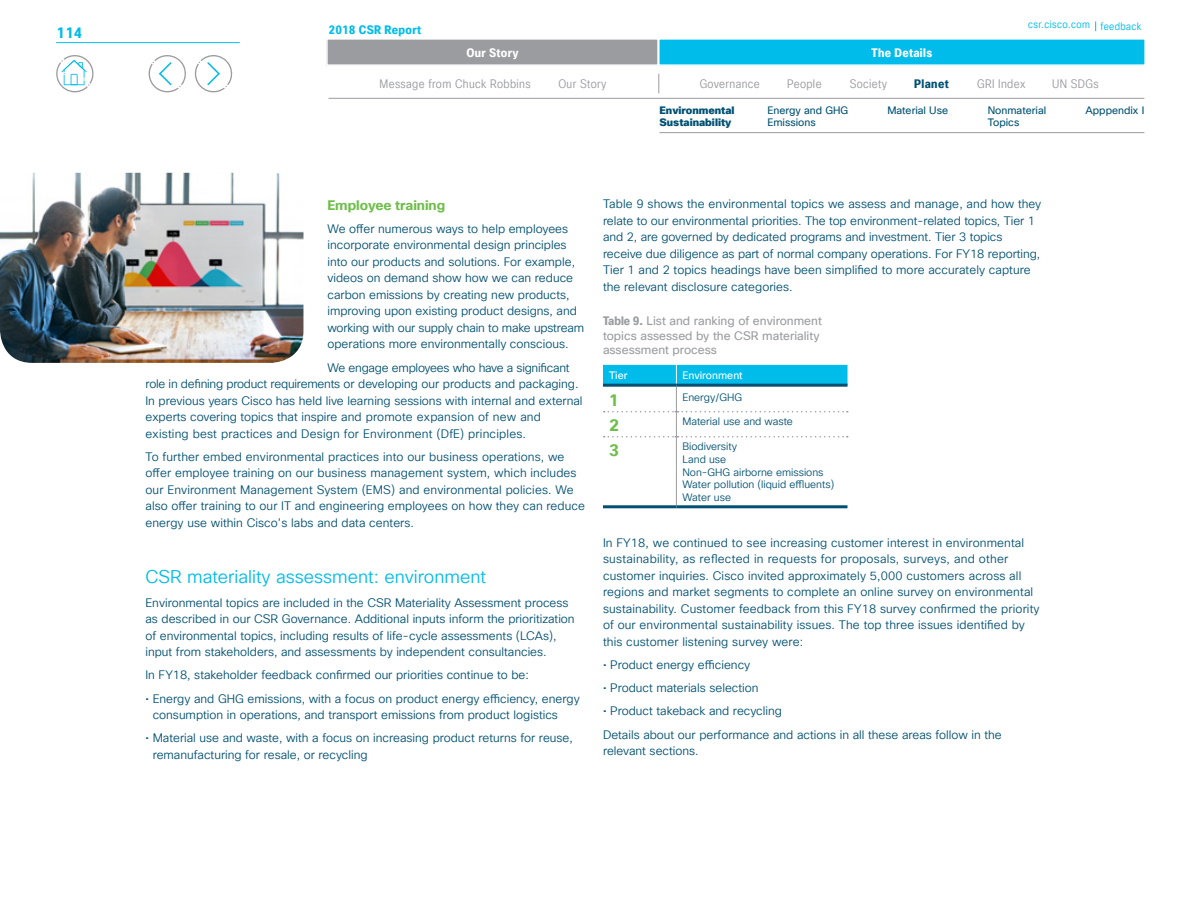
<style>
.page{position:relative;width:1188px;height:918px;background:#fff}
.page>*{position:absolute;margin:0;border:0;box-sizing:border-box;transform-origin:0 0}
.t1{font:18px "Cisco Sans TT Light";color:#00bceb}
.t2{font:700 16.5px "Cisco Sans TT";color:#6ebe4a}
.t3{font:700 condensed 15px "Cisco Sans TT";color:#00bceb}
.t4{font:700 13.5px "Cisco Sans TT";color:#6ebe4a}
.t5{font:12px/16.5px "Cisco Sans TT Light";color:#005072}
.t6{font:12px/14.4px "Cisco Sans TT";color:#9b9ca0}
.t7{font:300 12px "Cisco Sans TT Condensed";letter-spacing:.03em;color:#9b9ca0}
.t8{font:700 condensed 12px "Cisco Sans TT";letter-spacing:.03em;color:#fff}
.t9{font:700 condensed 12px "Cisco Sans TT";letter-spacing:.03em;color:#00bceb}
.t10{font:700 condensed 12px "Cisco Sans TT";letter-spacing:.03em;color:#005072}
.t11{font:10.5px/12.6px "Cisco Sans TT Light";color:#005072}
.t12{font:10.5px "Cisco Sans TT";color:#005072}
.t13{font:800 10.5px/12.6px "Cisco Sans TT";color:#005072}
.t14{font:300 10.5px "Cisco Sans TT Condensed";letter-spacing:.03em;color:#00bceb}
.t15{font:10.5px "Cisco Sans TT";color:#fff}
.s1{font-weight:700;font-stretch:condensed}
</style>
<div class="page">
<svg style="left:148px;top:55px;width:38px;height:38px"></svg>
<svg style="left:194px;top:55px;width:39px;height:38px"></svg>
<img style="left:0;top:173px;width:303px;height:190px">
<svg style="left:603px;top:365px;width:245px;height:73px"></svg>
<hr style="left:676px;top:437px;width:1px;height:68px;background:#9b9ca0">
<hr style="left:603px;top:384px;width:73px;height:3px;background:#005072">
<hr style="left:676px;top:384px;width:172px;height:3px;background:#005072">
<hr style="left:603px;top:505px;width:73px;height:3px;background:#005072">
<hr style="left:676px;top:505px;width:172px;height:3px;background:#005072">
<div style="left:327px;top:39px;width:331px;height:26px;background:#9b9ca0"></div>
<div style="left:326px;top:38px;width:333px;height:28px;border:2px solid #fff"></div>
<div style="left:659px;top:39px;width:486px;height:26px;background:#00bceb"></div>
<div style="left:658px;top:38px;width:488px;height:28px;border:2px solid #fff"></div>
<svg style="left:56px;top:55px;width:38px;height:38px"></svg>
<hr style="left:56px;top:42px;width:184px;height:1px;background:#00bceb">
<hr style="left:328px;top:98px;width:816px;height:1px;background:#9b9ca0">
<svg style="left:659px;top:74px;width:1px;height:19px"></svg>
<hr style="left:660px;top:132px;width:484px;height:1px;background:#9b9ca0">
<p class="t3" style="left:56px;top:23px;width:28px">114</p>
<p class="t9" style="left:328px;top:22px;width:94px">2018 CSR Report</p>
<p class="t8" style="left:466px;top:45px;width:54px">Our Story</p>
<p class="t8" style="left:872px;top:45px;width:62px">The Details</p>
<p class="t14" style="left:1028px;top:18px;width:115px">csr.cisco.com feedback</p>
<p class="t7" style="left:380px;top:76px;width:153px">Message from Chuck Robbins</p>
<p class="t7" style="left:558px;top:76px;width:50px">Our Story</p>
<p class="t7" style="left:700px;top:76px;width:62px">Governance</p>
<p class="t7" style="left:787px;top:76px;width:36px">People</p>
<p class="t7" style="left:850px;top:76px;width:39px">Society</p>
<p class="t10" style="left:914px;top:76px;width:36px">Planet</p>
<p class="t7" style="left:977px;top:76px;width:50px">GRI Index</p>
<p class="t7" style="left:1052px;top:76px;width:48px">UN SDGs</p>
<p class="t12" style="left:767px;top:103px;width:82px">Energy and GHG</p>
<p class="t12" style="left:887px;top:103px;width:62px">Material Use</p>
<p class="t12" style="left:767px;top:116px;width:50px">Emissions</p>
<p class="t13" style="left:660px;top:104px;width:76px">Environmental<br>Sustainability</p>
<p class="t12" style="left:988px;top:103px;width:60px">Nonmaterial</p>
<p class="t12" style="left:1085px;top:103px;width:60px">Apppendix I</p>
<p class="t12" style="left:988px;top:116px;width:33px">Topics</p>
<p class="t4" style="left:327px;top:196px;width:119px">Employee training</p>
<p class="t5" style="left:327px;top:221px;width:258px">We offer numerous ways to help employees incorporate environmental design principles into our products and solutions. For example, videos on demand show how we can reduce carbon emissions by creating new products, improving upon existing product designs, and working with our supply chain to make upstream operations more environmentally conscious.</p>
<p class="t5" style="left:146px;top:359px;width:439px;text-indent:182px">We engage employees who have a significant role in defining product requirements or developing our products and packaging.<br>In previous years Cisco has held live learning sessions with internal and external experts covering topics that inspire and promote expansion of new and existing best practices and Design for Environment (DfE) principles.</p>
<p class="t5" style="left:146px;top:449px;width:441px">To further embed environmental practices into our business operations, we offer employee training on our business management system, which includes our Environment Management System (EMS) and environmental policies. We also offer training to our IT and engineering employees on how they can reduce energy use within Cisco’s labs and data centers.</p>
<h1 class="t1" style="left:146px;top:565px;width:342px">CSR materiality assessment: environment</h1>
<p class="t5" style="left:146px;top:595px;width:431px">Environmental topics are included in the CSR Materiality Assessment process as described in our CSR Governance. Additional inputs inform the prioritization of environmental topics, including results of life-cycle assessments (LCAs), input from stakeholders, and assessments by independent consultancies.</p>
<p class="t5" style="left:146px;top:667px;width:385px">In FY18, stakeholder feedback confirmed our priorities continue to be:</p>
<p class="t5" style="left:153px;top:691px;width:429px;text-indent:-7px">• Energy and GHG emissions, with a focus on product energy efficiency, energy consumption in operations, and transport emissions from product logistics</p>
<p class="t5" style="left:153px;top:730px;width:422px;text-indent:-7px">• Material use and waste, with a focus on increasing product returns for reuse, remanufacturing for resale, or recycling</p>
<p class="t5" style="left:603px;top:196px;width:440px">Table 9 shows the environmental topics we assess and manage, and how they relate to our environmental priorities. The top environment-related topics, Tier 1 and 2, are governed by dedicated programs and investment. Tier 3 topics receive due diligence as part of normal company operations. For FY18 reporting, Tier 1 and 2 topics headings have been simplified to more accurately capture the relevant disclosure categories.</p>
<p class="t6" style="left:603px;top:314px;width:220px"><span class="s1">Table 9.</span> List and ranking of environment topics assessed by the CSR materiality assessment process</p>
<p class="t15" style="left:609px;top:369px;width:20px">Tier</p>
<p class="t15" style="left:682px;top:369px;width:62px">Environment</p>
<h2 class="t2" style="left:609px;top:389px;width:11px">1</h2>
<p class="t11" style="left:682px;top:391px;width:61px">Energy/GHG</p>
<h2 class="t2" style="left:609px;top:414px;width:11px">2</h2>
<p class="t11" style="left:682px;top:416px;width:112px">Material use and waste</p>
<h2 class="t2" style="left:609px;top:439px;width:11px">3</h2>
<p class="t11" style="left:682px;top:441px;width:153px">Biodiversity<br>Land use<br>Non-GHG airborne emissions<br>Water pollution (liquid effluents)<br>Water use</p>
<p class="t5" style="left:603px;top:535px;width:438px">In FY18, we continued to see increasing customer interest in environmental sustainability, as reflected in requests for proposals, surveys, and other customer inquiries. Cisco invited approximately 5,000 customers across all regions and market segments to complete an online survey on environmental sustainability. Customer feedback from this FY18 survey confirmed the priority of our environmental sustainability issues. The top three issues identified by this customer listening survey were:</p>
<p class="t5" style="left:603px;top:657px;width:149px">• Product energy efficiency</p>
<p class="t5" style="left:603px;top:680px;width:157px">• Product materials selection</p>
<p class="t5" style="left:603px;top:700px;width:400px;line-height:23.2px">• Product takeback and recycling<br>Details about our performance and actions in all these areas follow in the</p>
<p class="t5" style="left:603px;top:743px;width:97px">relevant sections.</p>
</div>
